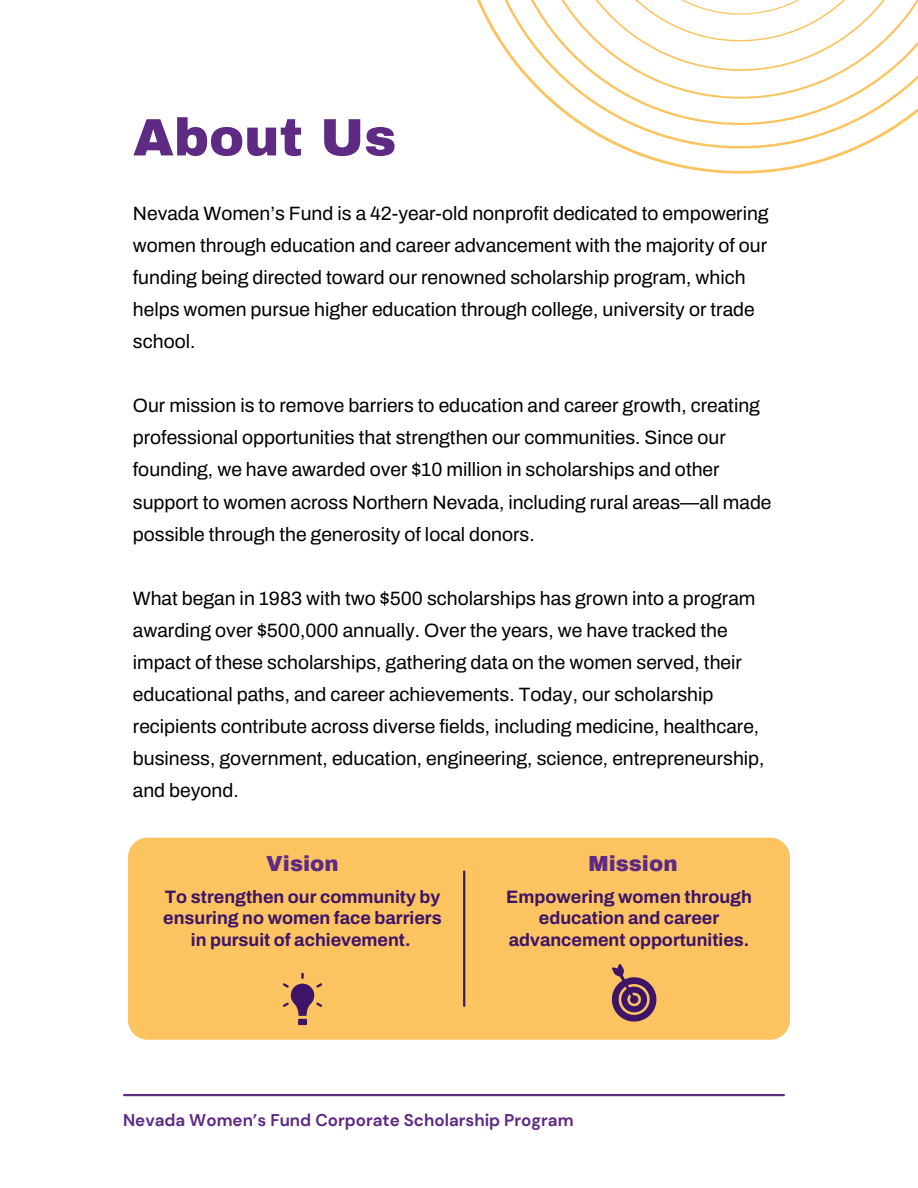
<style>
.page{position:relative;width:918px;height:1188px;background:#fff}
.page>*{position:absolute;margin:0;border:0;box-sizing:border-box;transform-origin:0 0}
.t1{font:900 52.65px "Archivo";color:#5e2a84}
.t2{font:900 21.45px "Archivo";color:#5e2a84}
.t3{font:19.35px/32.1px "Archivo";color:#000}
.t4{font:700 18px/21.3px "Archivo";color:#3d1467;text-align:center}
.t5{font:700 16.95px "DM Sans";color:#5e2a84}
</style>
<div class="page">
<div style="left:128px;top:838px;width:662px;height:202px;background:#fcc461;border-radius:20px"></div>
<svg style="left:283px;top:973px;width:39px;height:52px"></svg>
<svg style="left:612px;top:964px;width:44px;height:58px"></svg>
<hr style="left:463px;top:872px;width:2px;height:134px;background:#3d1467">
<svg style="left:477px;top:0;width:380px;height:174px"></svg>
<svg style="left:479px;top:0;width:439px;height:149px"></svg>
<hr style="left:124px;top:1094px;width:660px;height:2px;background:#5e2a84">
<h1 class="t1" style="left:133px;top:105px;width:265px">About Us</h1>
<p class="t3" style="left:133px;top:197px;width:637px">Nevada Women’s Fund is a 42-year-old nonprofit dedicated to empowering women through education and career advancement with the majority of our funding being directed toward our renowned scholarship program, which helps women pursue higher education through college, university or trade school.</p>
<p class="t3" style="left:133px;top:390px;width:640px">Our mission is to remove barriers to education and career growth, creating professional opportunities that strengthen our communities. Since our founding, we have awarded over $10 million in scholarships and other support to women across Northern Nevada, including rural areas—all made possible through the generosity of local donors.</p>
<p class="t3" style="left:133px;top:582px;width:633px">What began in 1983 with two $500 scholarships has grown into a program awarding over $500,000 annually. Over the years, we have tracked the impact of these scholarships, gathering data on the women served, their educational paths, and career achievements. Today, our scholarship recipients contribute across diverse fields, including medicine, healthcare, business, government, education, engineering, science, entrepreneurship, and beyond.</p>
<p class="t2" style="left:266px;top:851px;width:74px">Vision</p>
<p class="t2" style="left:589px;top:851px;width:91px">Mission</p>
<p class="t4" style="left:163px;top:886px;width:280px">To strengthen our community by ensuring no women face barriers in pursuit of achievement.</p>
<p class="t4" style="left:506px;top:886px;width:247px">Empowering women through education and career advancement opportunities.</p>
<p class="t5" style="left:123px;top:1110px;width:452px">Nevada Women’s Fund Corporate Scholarship Program</p>
</div>
